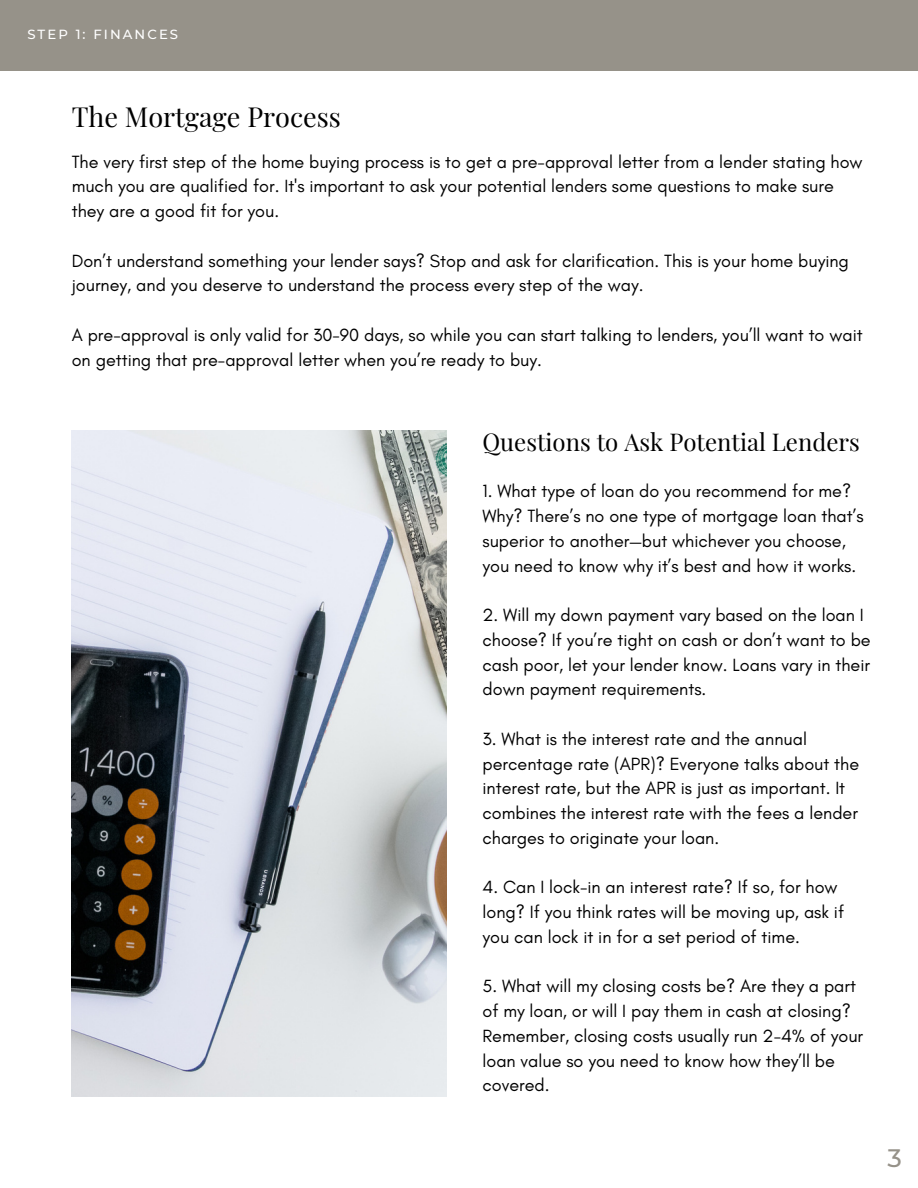
<style>
.page{position:relative;width:918px;height:1188px;background:#fff}
.page>*{position:absolute;margin:0;border:0;box-sizing:border-box;transform-origin:0 0}
.t1{font:27px "Playfair Display";color:#000}
.t2{font:500 25.2px "Montserrat";color:#969289}
.t3{font:24px "Playfair Display";color:#000}
.t4{font:18px/24.8px "Glacial Indifference";color:#000}
.t5{font:500 13.2px "Montserrat";letter-spacing:.155em;color:#fff}
</style>
<div class="page">
<div style="left:0;top:0;width:918px;height:70px;background:#969289"></div>
<img style="left:72px;top:430px;width:374px;height:666px">
<p class="t5" style="left:27px;top:26px;width:152px">STEP 1: FINANCES</p>
<p class="t1" style="left:72px;top:98px;width:271px">The Mortgage Process</p>
<p class="t4" style="left:72px;top:149px;width:792px">The very first step of the home buying process is to get a pre-approval letter from a lender stating how much you are qualified for. It's important to ask your potential lenders some questions to make sure they are a good fit for you.</p>
<p class="t4" style="left:72px;top:248px;width:779px">Don’t understand something your lender says? Stop and ask for clarification. This is your home buying journey, and you deserve to understand the process every step of the way.</p>
<p class="t4" style="left:72px;top:322px;width:792px">A pre-approval is only valid for 30-90 days, so while you can start talking to lenders, you’ll want to wait on getting that pre-approval letter when you’re ready to buy.</p>
<p class="t3" style="left:483px;top:426px;width:379px">Questions to Ask Potential Lenders</p>
<p class="t4" style="left:483px;top:479px;width:383px">1. What type of loan do you recommend for me?<br>Why? There’s no one type of mortgage loan that’s superior to another—but whichever you choose, you need to know why it’s best and how it works.</p>
<p class="t4" style="left:483px;top:602px;width:390px">2. Will my down payment vary based on the loan I choose? If you’re tight on cash or don’t want to be cash poor, let your lender know. Loans vary in their down payment requirements.</p>
<p class="t4" style="left:483px;top:726px;width:378px">3. What is the interest rate and the annual percentage rate (APR)? Everyone talks about the interest rate, but the APR is just as important. It combines the interest rate with the fees a lender charges to originate your loan.</p>
<p class="t4" style="left:483px;top:875px;width:363px">4. Can I lock-in an interest rate? If so, for how long? If you think rates will be moving up, ask if you can lock it in for a set period of time.</p>
<p class="t4" style="left:483px;top:974px;width:382px">5. What will my closing costs be? Are they a part of my loan, or will I pay them in cash at closing?<br>Remember, closing costs usually run 2-4% of your loan value so you need to know how they’ll be covered.</p>
<p class="t2" style="left:888px;top:1142px;width:16px">3</p>
</div>
